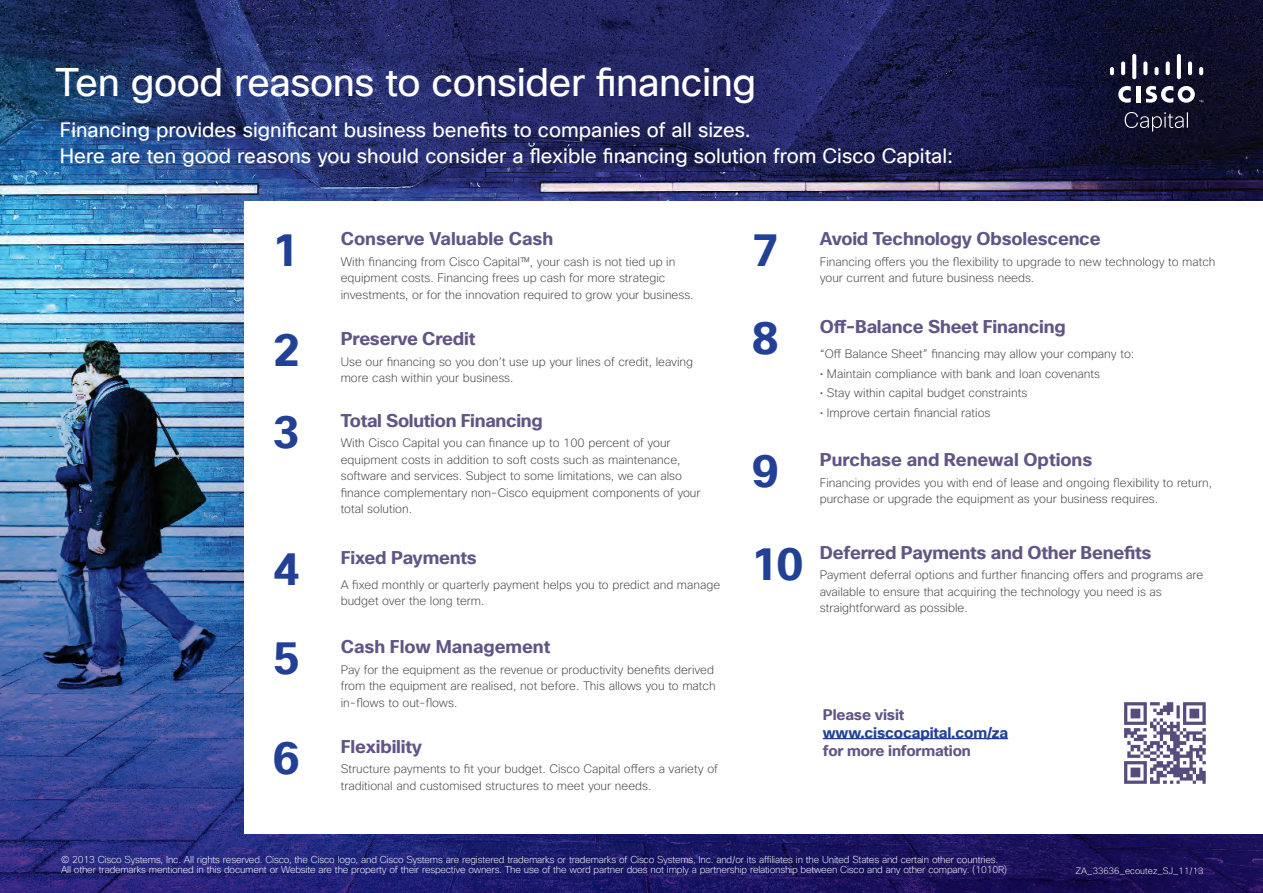
<style>
.page{position:relative;width:1263px;height:893px;background:#fff}
.page>*{position:absolute;margin:0;border:0;box-sizing:border-box;transform-origin:0 0}
.t1{font:700 45px "Cisco Sans TT";color:#224196}
.t2{font:39px "Cisco Sans TT";letter-spacing:-.01em;color:#fff}
.t3{font:20.25px "Cisco Sans TT";color:#fff}
.t4{font:700 18px "Cisco Sans";letter-spacing:-.01em;color:#615585}
.t5{font:700 15px/18px "Cisco Sans TT";letter-spacing:-.01em;color:#615585}
.t6{font:200 12px/16.5px "Cisco Sans";color:#3e3e3f}
.t7{font:200 9.75px/10.5px "Cisco Sans TT";letter-spacing:-.02em;color:#fff}
.t8{font:200 9px "Cisco Sans TT";color:#fff}
.s1{color:#224196}
</style>
<div class="page">
<img style="left:0;top:0;width:1263px;height:893px">
<svg style="left:1125px;top:112px;width:63px;height:20px"></svg>
<hr style="left:1136px;top:86px;width:4px;height:16px;background:#fff">
<svg style="left:1118px;top:86px;width:13px;height:17px"></svg>
<svg style="left:1110px;top:67px;width:4px;height:8px"></svg>
<svg style="left:1121px;top:61px;width:4px;height:14px"></svg>
<svg style="left:1132px;top:54px;width:4px;height:25px"></svg>
<svg style="left:1143px;top:61px;width:4px;height:14px"></svg>
<svg style="left:1154px;top:67px;width:4px;height:8px"></svg>
<svg style="left:1166px;top:61px;width:4px;height:14px"></svg>
<svg style="left:1177px;top:54px;width:4px;height:25px"></svg>
<hr style="left:1188px;top:61px;width:4px;height:14px;background:#fff;border-radius:2px">
<svg style="left:1199px;top:67px;width:4px;height:8px"></svg>
<svg style="left:1146px;top:86px;width:57px;height:17px"></svg>
<div style="left:244px;top:201px;width:1019px;height:632px;background:#fff"></div>
<hr style="left:823px;top:738px;width:185px;height:1px;background:#224196">
<img style="left:1124px;top:702px;width:82px;height:82px">
<p class="t2" style="left:55px;top:58px;width:702px">Ten good reasons to consider financing</p>
<p class="t3" style="left:60px;top:117px;width:692px">Financing provides significant business benefits to companies of all sizes.</p>
<p class="t3" style="left:60px;top:143px;width:895px">Here are ten good reasons you should consider a flexible financing solution from Cisco Capital:</p>
<p class="t1" style="left:273px;top:222px;width:28px">1</p>
<p class="t4" style="left:341px;top:227px;width:214px">Conserve Valuable Cash</p>
<p class="t6" style="left:341px;top:253px;width:354px">With financing from Cisco Capital™, your cash is not tied up in equipment costs. Financing frees up cash for more strategic investments, or for the innovation required to grow your business.</p>
<p class="t1" style="left:273px;top:322px;width:28px">2</p>
<p class="t4" style="left:341px;top:327px;width:136px">Preserve Credit</p>
<p class="t6" style="left:341px;top:353px;width:354px">Use our financing so you don’t use up your lines of credit, leaving more cash within your business.</p>
<p class="t1" style="left:273px;top:404px;width:28px">3</p>
<p class="t4" style="left:341px;top:409px;width:203px">Total Solution Financing</p>
<p class="t6" style="left:341px;top:435px;width:361px">With Cisco Capital you can finance up to 100 percent of your equipment costs in addition to soft costs such as maintenance, software and services. Subject to some limitations, we can also finance complementary non-Cisco equipment components of your total solution.</p>
<p class="t1" style="left:273px;top:541px;width:28px">4</p>
<p class="t4" style="left:341px;top:546px;width:137px">Fixed Payments</p>
<p class="t6" style="left:341px;top:576px;width:381px">A fixed monthly or quarterly payment helps you to predict and manage budget over the long term.</p>
<p class="t1" style="left:273px;top:630px;width:28px">5</p>
<p class="t4" style="left:341px;top:635px;width:211px">Cash Flow Management</p>
<p class="t6" style="left:341px;top:661px;width:376px">Pay for the equipment as the revenue or productivity benefits derived from the equipment are realised, not before. This allows you to match in-flows to out-flows.</p>
<p class="t1" style="left:273px;top:730px;width:28px">6</p>
<p class="t4" style="left:341px;top:735px;width:83px">Flexibility</p>
<p class="t6" style="left:341px;top:761px;width:379px">Structure payments to fit your budget. Cisco Capital offers a variety of traditional and customised structures to meet your needs.</p>
<p class="t1" style="left:752px;top:222px;width:28px">7</p>
<p class="t4" style="left:820px;top:227px;width:282px">Avoid Technology Obsolescence</p>
<p class="t6" style="left:820px;top:253px;width:397px">Financing offers you the flexibility to upgrade to new technology to match your current and future business needs.</p>
<p class="t1" style="left:752px;top:310px;width:28px">8</p>
<p class="t4" style="left:820px;top:315px;width:247px">Off-Balance Sheet Financing</p>
<p class="t6" style="left:820px;top:346px;width:316px">“Off Balance Sheet” financing may allow your company to:</p>
<p class="t6" style="left:820px;top:365px;width:282px">• Maintain compliance with bank and loan covenants</p>
<p class="t6" style="left:820px;top:385px;width:209px">• Stay within capital budget constraints</p>
<p class="t6" style="left:820px;top:404px;width:172px">• Improve certain financial ratios</p>
<p class="t1" style="left:752px;top:443px;width:28px">9</p>
<p class="t4" style="left:820px;top:448px;width:274px">Purchase and Renewal Options</p>
<p class="t6" style="left:820px;top:474px;width:394px">Financing provides you with end of lease and ongoing flexibility to return, purchase or upgrade the equipment as your business requires.</p>
<p class="t1" style="left:752px;top:536px;width:53px">10</p>
<p class="t4" style="left:820px;top:541px;width:333px">Deferred Payments and Other Benefits</p>
<p class="t6" style="left:820px;top:567px;width:385px">Payment deferral options and further financing offers and programs are available to ensure that acquiring the technology you need is as</p>
<p class="t6" style="left:820px;top:600px;width:150px">straightforward as possible.</p>
<p class="t5" style="left:823px;top:706px;width:187px">Please visit <span class="s1">www.ciscocapital.com/za </span>for more information</p>
<p class="t7" style="left:61px;top:854px;width:948px">© 2013 Cisco Systems, Inc. All rights reserved. Cisco, the Cisco logo, and Cisco Systems are registered trademarks or trademarks of Cisco Systems, Inc. and/or its affiliates in the United States and certain other countries.<br>All other trademarks mentioned in this document or Website are the property of their respective owners. The use of the word partner does not imply a partnership relationship between Cisco and any other company. (1010R)</p>
<p class="t8" style="left:1075px;top:865px;width:129px">ZA_33636_ecoutez_SJ_11/13</p>
</div>
